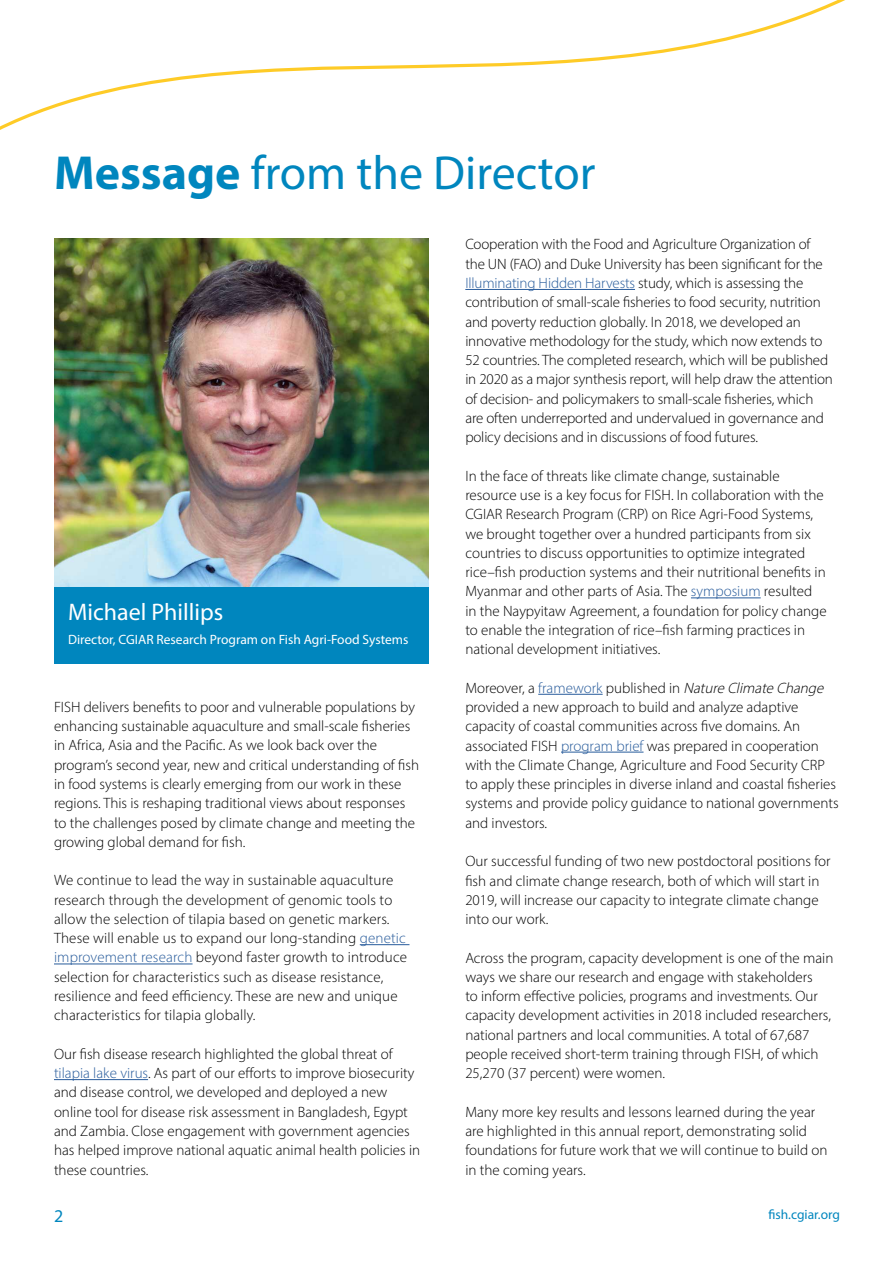
<style>
.page{position:relative;width:893px;height:1263px;background:#fff}
.page>*{position:absolute;margin:0;border:0;box-sizing:border-box;transform-origin:0 0}
.t1{font:48px "Myriad Pro";color:#0086be}
.t2{font:24px "Myriad Pro";color:#fff}
.t3{font:18px "Myriad Pro";color:#0086be}
.t4{font:300 15px/19.4px "Myriad Pro";color:#000}
.t5{font:13.5px "Myriad Pro";color:#fff}
.t6{font:13.5px "Myriad Pro";color:#0086be}
.s1{font-weight:700}
.s2{color:#275b9b}
.s3{font-style:italic}
</style>
<div class="page">
<svg style="left:0;top:0;width:845px;height:130px"></svg>
<hr style="left:360px;top:944px;width:49px;height:1px;background:#275b9b">
<hr style="left:54px;top:963px;width:139px;height:1px;background:#275b9b">
<hr style="left:54px;top:1079px;width:94px;height:1px;background:#275b9b">
<hr style="left:465px;top:289px;width:170px;height:1px;background:#275b9b">
<hr style="left:691px;top:597px;width:70px;height:1px;background:#275b9b">
<hr style="left:538px;top:694px;width:65px;height:1px;background:#275b9b">
<hr style="left:561px;top:752px;width:82px;height:1px;background:#275b9b">
<img style="left:55px;top:238px;width:374px;height:349px">
<div style="left:54px;top:587px;width:375px;height:77px;background:#0086be"></div>
<h1 class="t1" style="left:54px;top:143px;width:543px"><span class="s1">Message</span> from the Director</h1>
<h2 class="t2" style="left:68px;top:597px;width:157px">Michael Phillips</h2>
<p class="t5" style="left:68px;top:631px;width:342px">Director, CGIAR Research Program on Fish Agri-Food Systems</p>
<p class="t4" style="left:54px;top:697px;width:367px">FISH delivers benefits to poor and vulnerable populations by enhancing sustainable aquaculture and small-scale fisheries in Africa, Asia and the Pacific. As we look back over the program’s second year, new and critical understanding of fish in food systems is clearly emerging from our work in these regions. This is reshaping traditional views about responses to the challenges posed by climate change and meeting the growing global demand for fish.</p>
<p class="t4" style="left:54px;top:870px;width:355px">We continue to lead the way in sustainable aquaculture research through the development of genomic tools to allow the selection of tilapia based on genetic markers.<br>These will enable us to expand our long-standing <span class="s2">genetic improvement research</span> beyond faster growth to introduce selection for characteristics such as disease resistance, resilience and feed efficiency. These are new and unique characteristics for tilapia globally.</p>
<p class="t4" style="left:54px;top:1044px;width:368px">Our fish disease research highlighted the global threat of <span class="s2">tilapia lake virus</span>. As part of our efforts to improve biosecurity and disease control, we developed and deployed a new online tool for disease risk assessment in Bangladesh, Egypt and Zambia. Close engagement with government agencies has helped improve national aquatic animal health policies in these countries.</p>
<p class="t4" style="left:465px;top:235px;width:369px">Cooperation with the Food and Agriculture Organization of the UN (FAO) and Duke University has been significant for the <span class="s2">Illuminating Hidden Harvests</span> study, which is assessing the contribution of small-scale fisheries to food security, nutrition and poverty reduction globally. In 2018, we developed an innovative methodology for the study, which now extends to 52 countries. The completed research, which will be published in 2020 as a major synthesis report, will help draw the attention of decision- and policymakers to small-scale fisheries, which are often underreported and undervalued in governance and policy decisions and in discussions of food futures.</p>
<p class="t4" style="left:465px;top:466px;width:363px">In the face of threats like climate change, sustainable resource use is a key focus for FISH. In collaboration with the CGIAR Research Program (CRP) on Rice Agri-Food Systems, we brought together over a hundred participants from six countries to discuss opportunities to optimize integrated rice–fish production systems and their nutritional benefits in Myanmar and other parts of Asia. The <span class="s2">symposium</span> resulted in the Naypyitaw Agreement, a foundation for policy change to enable the integration of rice–fish farming practices in national development initiatives.</p>
<p class="t4" style="left:465px;top:678px;width:375px">Moreover, a <span class="s2">framework</span> published in <span class="s3">Nature Climate Change </span>provided a new approach to build and analyze adaptive capacity of coastal communities across five domains. An associated FISH <span class="s2">program brief</span> was prepared in cooperation with the Climate Change, Agriculture and Food Security CRP to apply these principles in diverse inland and coastal fisheries systems and provide policy guidance to national governments and investors.</p>
<p class="t4" style="left:465px;top:851px;width:367px">Our successful funding of two new postdoctoral positions for fish and climate change research, both of which will start in 2019, will increase our capacity to integrate climate change into our work.</p>
<p class="t4" style="left:465px;top:948px;width:370px">Across the program, capacity development is one of the main ways we share our research and engage with stakeholders<br>to inform effective policies, programs and investments. Our capacity development activities in 2018 included researchers, national partners and local communities. A total of 67,687 people received short-term training through FISH, of which 25,270 (37 percent) were women.</p>
<p class="t4" style="left:465px;top:1102px;width:364px">Many more key results and lessons learned during the year are highlighted in this annual report, demonstrating solid foundations for future work that we will continue to build on in the coming years.</p>
<p class="t3" style="left:54px;top:1205px;width:11px">2</p>
<p class="t6" style="left:768px;top:1206px;width:73px">fish.cgiar.org</p>
</div>
